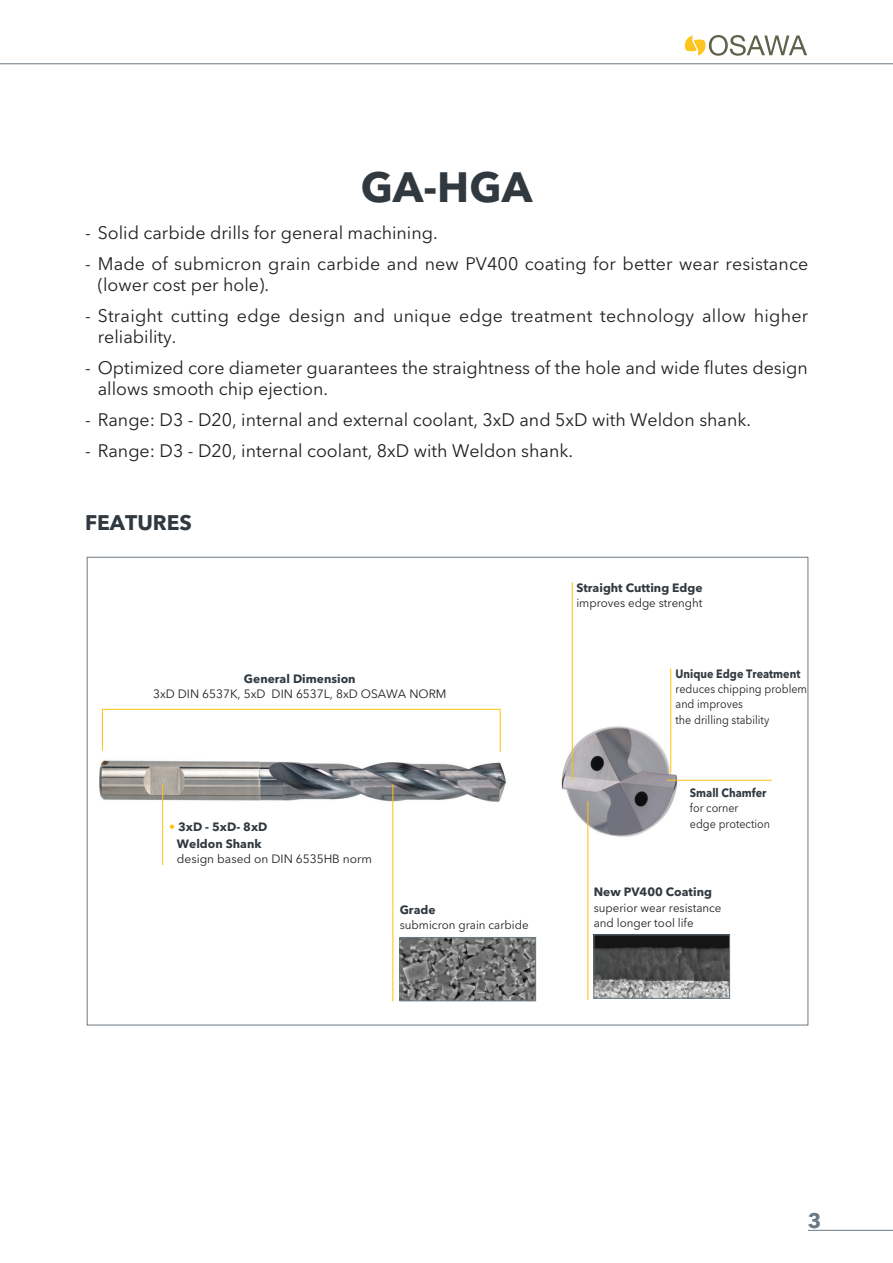
<style>
.page{position:relative;width:893px;height:1263px;background:#fff}
.page>*{position:absolute;margin:0;border:0;box-sizing:border-box;transform-origin:0 0}
.Normale{font:700 42px "Avenir Next W1 G";color:#313940}
.Normale-2{font:700 21px "Avenir Next W1 G";color:#313940}
.t1{font:700 21px "Avenir Next W1 G";color:#6b7a83}
.Normale-3{font:18px/21px "Avenir Next W1 G";color:#231f20}
.Normale-4{font:12px/15.5px "Avenir Next W1 G";color:#231f20;scale:.96 1}
.Normale-5{font:700 12px "Avenir Next W1 G";color:#313940}
.Normale-6{font:12px "Avenir Next W1 G";color:#231f20;scale:.9 1}
.Normale-7{font:12px "Avenir Next W1 G";color:#231f20}
.Normale-8{font:700 12px "Avenir Next W1 G";color:#313940;scale:.9 1}
.s1{font-family:"Helvetica Neue LT Pro";font-weight:300;font-stretch:condensed;color:#fec210}
</style>
<div class="page">
<hr style="left:808px;top:1230px;width:85px;height:1px;background:#6b7a83">
<img style="left:402px;top:939px;width:132px;height:60px">
<div style="left:400px;top:937px;width:136px;height:64px;border:1px solid #6b7a83"></div>
<img style="left:596px;top:937px;width:132px;height:59px">
<div style="left:594px;top:935px;width:136px;height:63px;border:1px solid #6b7a83"></div>
<img style="left:99px;top:760px;width:407px;height:52px">
<img style="left:561px;top:710px;width:137px;height:137px">
<svg style="left:102px;top:708px;width:399px;height:44px"></svg>
<hr style="left:162px;top:784px;width:1px;height:81px;background:#fec210">
<hr style="left:392px;top:784px;width:1px;height:217px;background:#fec210">
<hr style="left:587px;top:801px;width:1px;height:199px;background:#fec210">
<hr style="left:572px;top:582px;width:1px;height:199px;background:#fec210">
<hr style="left:670px;top:668px;width:1px;height:105px;background:#fec210">
<hr style="left:667px;top:780px;width:105px;height:1px;background:#fec210">
<hr style="left:0;top:63px;width:893px;height:1px;background:#6b7a83">
<svg style="left:684px;top:35px;width:123px;height:21px"></svg>
<p class="Normale" style="left:361px;top:161px;width:173px">GA-HGA</p>
<p class="Normale-3" style="left:85px;top:222px;width:354px">- Solid carbide drills for general machining.</p>
<p class="Normale-3" style="left:98px;top:253px;width:712px;text-indent:-13px">- Made of submicron grain carbide and new PV400 coating for better wear resistance (lower cost per hole).</p>
<p class="Normale-3" style="left:98px;top:305px;width:712px;text-indent:-13px">- Straight cutting edge design and unique edge treatment technology allow higher reliability.</p>
<p class="Normale-3" style="left:98px;top:357px;width:712px;text-indent:-13px">- Optimized core diameter guarantees the straightness of the hole and wide flutes design allows smooth chip ejection.</p>
<p class="Normale-3" style="left:85px;top:409px;width:668px">- Range: D3 - D20, internal and external coolant, 3xD and 5xD with Weldon shank.</p>
<p class="Normale-3" style="left:85px;top:440px;width:490px">- Range: D3 - D20, internal coolant, 8xD with Weldon shank.</p>
<p class="Normale-2" style="left:85px;top:510px;width:108px">FEATURES</p>
<p class="Normale-5" style="left:244px;top:671px;width:113px">General Dimension</p>
<p class="Normale-7" style="left:153px;top:687px;width:295px">3xD DIN 6537K, 5xD DIN 6537L, 8xD OSAWA NORM</p>
<p class="Normale-5" style="left:169px;top:819px;width:100px"><span class="s1">•</span> 3xD - 5xD- 8xD</p>
<p class="Normale-5" style="left:177px;top:836px;width:86px">Weldon Shank</p>
<p class="Normale-7" style="left:177px;top:852px;width:197px">design based on DIN 6535HB norm</p>
<p class="Normale-5" style="left:400px;top:902px;width:37px">Grade</p>
<p class="Normale-4" style="left:400px;top:917px;width:136px">submicron grain carbide</p>
<p class="Normale-5" style="left:576px;top:580px;width:128px">Straight Cutting Edge</p>
<p class="Normale-4" style="left:576px;top:596px;width:133px">improves edge strenght</p>
<p class="Normale-8" style="left:676px;top:666px;width:140px">Unique Edge Treatment</p>
<p class="Normale-6" style="left:676px;top:682px;width:148px">reduces chipping problem</p>
<p class="Normale-6" style="left:676px;top:697px;width:76px">and improves</p>
<p class="Normale-6" style="left:676px;top:712px;width:106px">the drilling stability</p>
<p class="Normale-8" style="left:690px;top:785px;width:87px">Small Chamfer</p>
<p class="Normale-6" style="left:690px;top:801px;width:56px">for corner</p>
<p class="Normale-6" style="left:690px;top:816px;width:91px">edge protection</p>
<p class="Normale-5" style="left:594px;top:884px;width:120px">New PV400 Coating</p>
<p class="Normale-4" style="left:594px;top:900px;width:135px">superior wear resistance and longer tool life</p>
<p class="t1" style="left:808px;top:1207px;width:15px">3</p>
</div>
